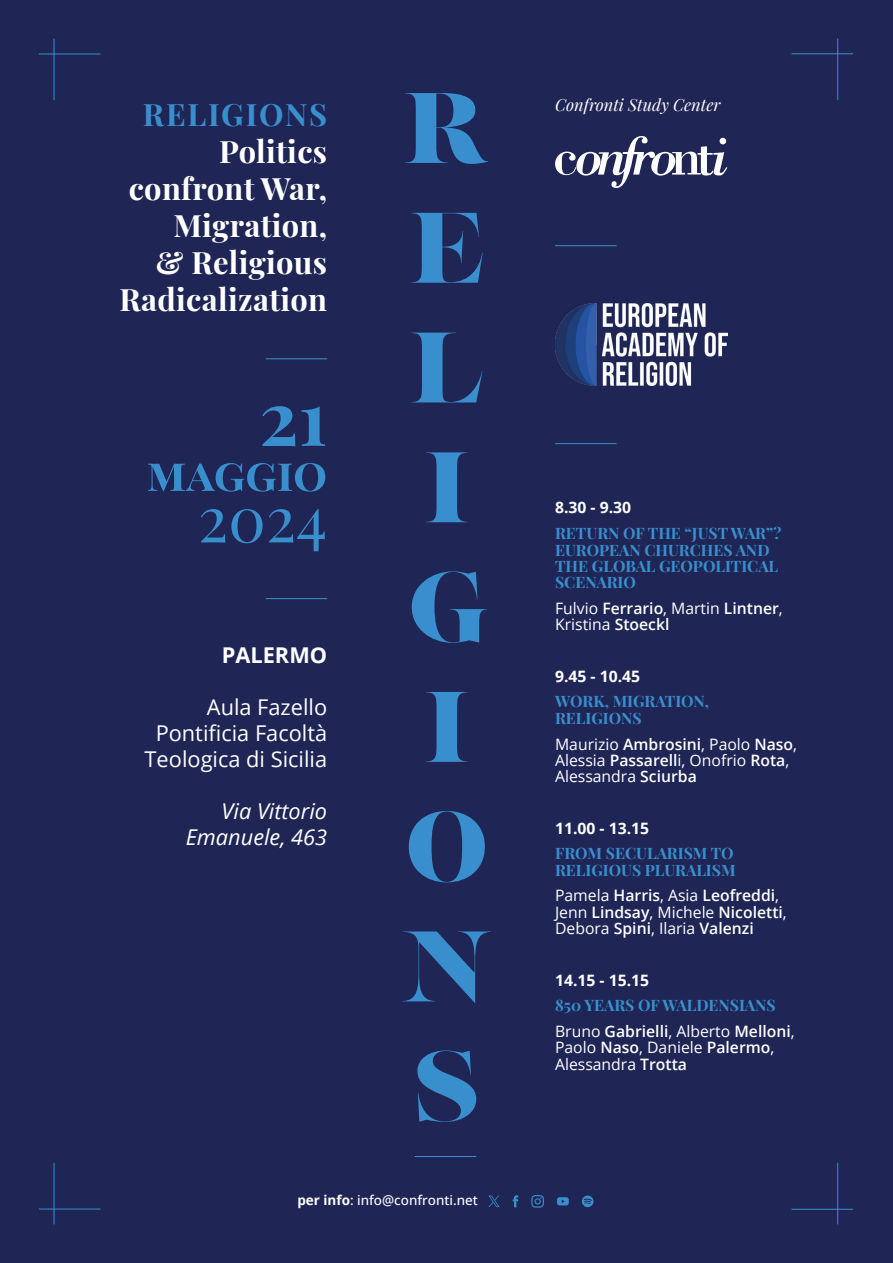
<style>
.page{position:relative;width:893px;height:1263px;background:#1f2655}
.page>*{position:absolute;margin:0;border:0;box-sizing:border-box;transform-origin:0 0}
.t1{font:700 30.9px/37px "Playfair Display";letter-spacing:.01em;color:#fff;text-align:right}
.t2{font:700 30.9px "Playfair Display";letter-spacing:.06em;color:#398fcd}
.t3{font:21.75px/26.1px "Open Sans";color:#fff;text-align:right}
.t4{font:italic 21.75px/26.1px "Open Sans";color:#fff;text-align:right}
.t5{font:700 21.75px "Open Sans";color:#fff}
.t6{font:italic 16.5px "Playfair Display";color:#fff}
.t7{font:15.75px/16.4px "Open Sans";color:#fff}
.t8{font:700 15.75px/16.4px "Playfair Display";color:#398fcd}
.t9{font:600 15.75px/16.4px "Open Sans";color:#fff}
.t10{font:700 15.75px "Open Sans";color:#fff}
.t11{font:500 13.5px "Open Sans";color:#fff}
.s1{font-weight:700}
.s2{font-weight:600}
.s3{font-weight:400}
</style>
<div class="page">
<svg style="left:417px;top:1050px;width:59px;height:72px"></svg>
<svg style="left:403px;top:931px;width:88px;height:72px"></svg>
<svg style="left:409px;top:811px;width:76px;height:71px"></svg>
<svg style="left:426px;top:692px;width:41px;height:70px"></svg>
<svg style="left:412px;top:571px;width:75px;height:72px"></svg>
<svg style="left:426px;top:452px;width:41px;height:70px"></svg>
<svg style="left:413px;top:333px;width:69px;height:69px"></svg>
<svg style="left:411px;top:213px;width:72px;height:70px"></svg>
<svg style="left:405px;top:93px;width:83px;height:71px"></svg>
<img style="left:555px;top:303px;width:172px;height:83px">
<svg style="left:513px;top:1195px;width:5px;height:12px"></svg>
<svg style="left:557px;top:1197px;width:12px;height:8px"></svg>
<svg style="left:531px;top:1195px;width:13px;height:12px"></svg>
<svg style="left:582px;top:1195px;width:11px;height:12px"></svg>
<svg style="left:488px;top:1195px;width:12px;height:12px"></svg>
<hr style="left:266px;top:358px;width:61px;height:1px;background:#398fcd">
<hr style="left:39px;top:54px;width:61px;height:1px;background:#398fcd">
<hr style="left:54px;top:39px;width:1px;height:61px;background:#398fcd">
<hr style="left:39px;top:1209px;width:61px;height:1px;background:#398fcd">
<hr style="left:54px;top:1163px;width:1px;height:61px;background:#398fcd">
<hr style="left:837px;top:39px;width:1px;height:61px;background:#398fcd">
<hr style="left:791px;top:53px;width:62px;height:1px;background:#398fcd">
<hr style="left:837px;top:1163px;width:1px;height:61px;background:#398fcd">
<hr style="left:791px;top:1209px;width:62px;height:1px;background:#398fcd">
<hr style="left:555px;top:245px;width:62px;height:1px;background:#398fcd">
<hr style="left:555px;top:443px;width:62px;height:1px;background:#398fcd">
<hr style="left:415px;top:1156px;width:61px;height:1px;background:#398fcd">
<hr style="left:266px;top:598px;width:61px;height:1px;background:#398fcd">
<svg style="left:555px;top:136px;width:172px;height:52px"></svg>
<svg style="left:201px;top:509px;width:124px;height:42px"></svg>
<svg style="left:148px;top:463px;width:177px;height:29px"></svg>
<svg style="left:262px;top:406px;width:63px;height:40px"></svg>
<h1 class="t2" style="left:143px;top:91px;width:186px">RELIGIONS</h1>
<h1 class="t1" style="left:120px;top:131px;width:209px">Politics confront War,<br>Migration,<br>&amp; Religious<br>Radicalization</h1>
<h2 class="t5" style="left:222px;top:639px;width:107px">PALERMO</h2>
<h2 class="t3" style="left:145px;top:693px;width:184px">Aula Fazello<br>Pontificia Facoltà<br>Teologica di Sicilia</h2>
<h2 class="t4" style="left:186px;top:798px;width:143px">Via Vittorio<br>Emanuele, 463</h2>
<p class="t11" style="left:297px;top:1191px;width:182px"><span class="s1">per info</span>: info@confronti.net</p>
<p class="t6" style="left:555px;top:92px;width:167px">Confronti Study Center</p>
<p class="t10" style="left:555px;top:497px;width:78px">8.30 - 9.30</p>
<p class="t8" style="left:555px;top:524px;width:228px">RETURN OF THE “JUST WAR”?<br>EUROPEAN CHURCHES AND<br>THE GLOBAL GEOPOLITICAL<br>SCENARIO</p>
<p class="t7" style="left:555px;top:600px;width:229px">Fulvio <span class="s2">Ferrario</span>, Martin <span class="s2">Lintner</span>,<br>Kristina <span class="s2">Stoeckl</span></p>
<p class="t10" style="left:555px;top:665px;width:87px">9.45 - 10.45</p>
<p class="t8" style="left:555px;top:692px;width:155px">WORK, MIGRATION,<br>RELIGIONS</p>
<p class="t7" style="left:555px;top:735px;width:244px">Maurizio <span class="s2">Ambrosini</span>, Paolo <span class="s2">Naso</span>,<br>Alessia <span class="s2">Passarell</span>i, Onofrio <span class="s2">Rota</span>,<br>Alessandra <span class="s2">Sciurba</span></p>
<p class="t10" style="left:555px;top:817px;width:96px">11.00 - 13.15</p>
<p class="t8" style="left:555px;top:844px;width:182px">FROM SECULARISM TO<br>RELIGIOUS PLURALISM</p>
<p class="t9" style="left:555px;top:887px;width:233px"><span class="s3">Pamela</span> Harris<span class="s3">, Asia</span> Leofreddi<span class="s3">,<br>Jenn</span> Lindsay<span class="s3">, Michele</span> Nicoletti<span class="s3">,<br>Debora</span> Spini<span class="s3">, Ilaria</span> Valenzi</p>
<p class="t10" style="left:555px;top:969px;width:96px">14.15 - 15.15</p>
<p class="t8" style="left:555px;top:996px;width:222px">850 YEARS OF WALDENSIANS</p>
<p class="t7" style="left:555px;top:1023px;width:241px">Bruno <span class="s2">Gabrielli</span>, Alberto <span class="s2">Melloni</span>,<br>Paolo <span class="s2">Naso</span>, Daniele <span class="s2">Palermo</span>,<br>Alessandra <span class="s2">Trotta</span></p>
</div>
